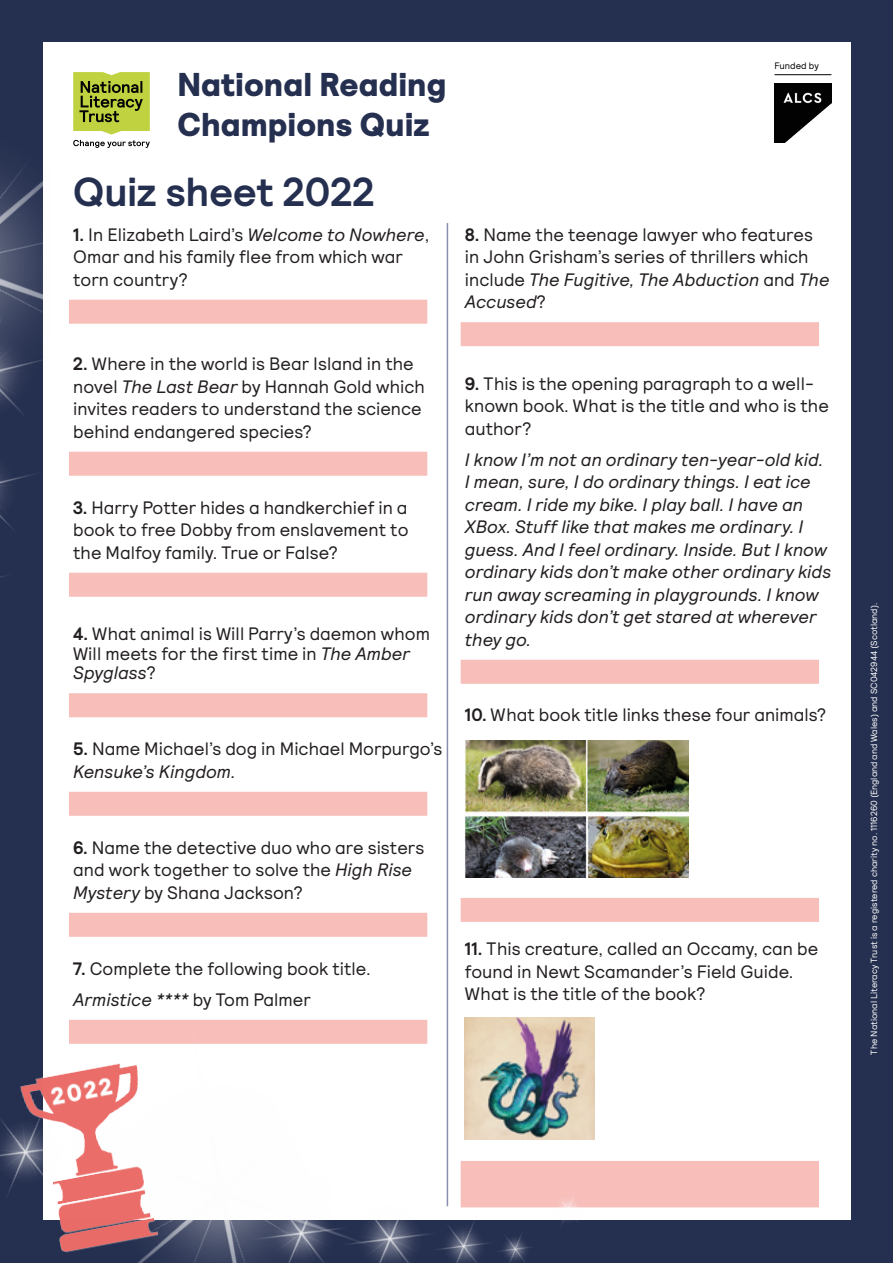
<style>
.page{position:relative;width:893px;height:1263px;background:#252f4f}
.page>*{position:absolute;margin:0;border:0;box-sizing:border-box;transform-origin:0 0}
.t1{font:700 40.5px "Relative NLT";color:#252f4f}
.t2{font:900 33px/40.5px "Relative NLT";color:#252f4f}
.BODY{font:18px/22.5px "Relative NLT";color:#231f20}
.BODY-2{font:italic 18px/22.5px "Relative NLT";color:#231f20}
.Paragraph_Style_4{font:18px/19.5px "Relative NLT";color:#231f20}
.t3{font:9.3px "Relative NLT";color:#020203}
.t4{font:9px "Relative NLT";color:#fff}
.s1{font-weight:700}
.s2{font-style:italic}
.s3{font-style:normal}
</style>
<div class="page">
<div style="left:43px;top:42px;width:808px;height:1178px;background:#fff"></div>
<hr style="left:447px;top:223px;width:1px;height:983px;background:#8a8eac">
<img style="left:0;top:164px;width:43px;height:414px">
<img style="left:774px;top:83px;width:57px;height:60px">
<hr style="left:774px;top:74px;width:57px;height:1px;background:#020203">
<svg style="left:73px;top:72px;width:77px;height:76px"></svg>
<div style="left:69px;top:300px;width:358px;height:24px;background:#f7beba"></div>
<div style="left:69px;top:452px;width:358px;height:24px;background:#f7beba"></div>
<div style="left:69px;top:573px;width:358px;height:24px;background:#f7beba"></div>
<div style="left:69px;top:693px;width:358px;height:24px;background:#f7beba"></div>
<div style="left:69px;top:792px;width:358px;height:24px;background:#f7beba"></div>
<div style="left:69px;top:913px;width:358px;height:24px;background:#f7beba"></div>
<div style="left:461px;top:322px;width:358px;height:24px;background:#f7beba"></div>
<div style="left:461px;top:660px;width:358px;height:24px;background:#f7beba"></div>
<div style="left:461px;top:898px;width:358px;height:24px;background:#f7beba"></div>
<div style="left:461px;top:1161px;width:358px;height:24px;background:#f7beba"></div>
<div style="left:461px;top:1183px;width:358px;height:24px;background:#f7beba"></div>
<img style="left:465px;top:740px;width:224px;height:138px">
<img style="left:69px;top:970px;width:540px;height:293px">
<img style="left:0;top:1040px;width:221px;height:223px">
<p class="t2" style="left:177px;top:65px;width:270px">National Reading<br>Champions Quiz</p>
<p class="t1" style="left:73px;top:169px;width:303px">Quiz sheet 2022</p>
<p class="BODY" style="left:73px;top:223px;width:358px"><span class="s1">1.</span> In Elizabeth Laird’s <span class="s2">Welcome to Nowhere</span>,<br>Omar and his family flee from which war torn country?</p>
<p class="BODY" style="left:73px;top:353px;width:353px"><span class="s1">2.</span> Where in the world is Bear Island in the novel <span class="s2">The Last Bear</span> by Hannah Gold which invites readers to understand the science behind endangered species?</p>
<p class="BODY" style="left:73px;top:496px;width:337px;text-align:justify"><span class="s1">3.</span> Harry Potter hides a handkerchief in a book to free Dobby from enslavement to the Malfoy family. True or False?</p>
<p class="Paragraph_Style_4" style="left:73px;top:624px;width:358px"><span class="s1">4.</span> What animal is Will Parry’s daemon whom<br>Will meets for the first time in <span class="s2">The Amber<br>Spyglass</span>?</p>
<p class="BODY" style="left:73px;top:738px;width:371px"><span class="s1">5.</span> Name Michael’s dog in Michael Morpurgo’s<br><span class="s2">Kensuke’s Kingdom.</span></p>
<p class="t3" style="left:774px;top:60px;width:46px">Funded by</p>
<p class="BODY" style="left:465px;top:223px;width:366px"><span class="s1">8.</span> Name the teenage lawyer who features in John Grisham’s series of thrillers which include <span class="s2">The Fugitive, The Abduction</span> and <span class="s2">The Accused</span>?</p>
<p class="BODY" style="left:465px;top:372px;width:365px"><span class="s1">9.</span> This is the opening paragraph to a well&shy;known book. What is the title and who is the author?</p>
<p class="BODY-2" style="left:465px;top:448px;width:368px">I know I’m not an ordinary ten-year-old kid.<br>I mean, sure, I do ordinary things. I eat ice cream. I ride my bike. I play ball. I have an XBox. Stuff like that makes me ordinary. I guess. And I feel ordinary. Inside. But I know ordinary kids don’t make other ordinary kids run away screaming in playgrounds. I know ordinary kids don’t get stared at wherever they go.</p>
<p class="BODY" style="left:465px;top:703px;width:363px"><span class="s1">10.</span> What book title links these four animals?</p>
<p class="BODY" style="left:73px;top:836px;width:353px"><span class="s1">6.</span> Name the detective duo who are sisters and work together to solve the <span class="s2">High Rise<br>Mystery</span> by Shana Jackson?</p>
<p class="BODY" style="left:73px;top:957px;width:299px"><span class="s1">7.</span> Complete the following book title.</p>
<p class="BODY-2" style="left:73px;top:988px;width:239px">Armistice **** <span class="s3">by Tom Palmer</span></p>
<p class="BODY" style="left:465px;top:938px;width:355px"><span class="s1">11.</span> This creature, called an Occamy, can be found in Newt Scamander’s Field Guide.<br>What is the title of the book?</p>
<p class="t4" style="left:869px;top:1055px;width:454px;rotate:-90deg">The National Literacy Trust is a registered charity no. 1116260 (England and Wales) and SC042944 (Scotland).</p>
</div>
